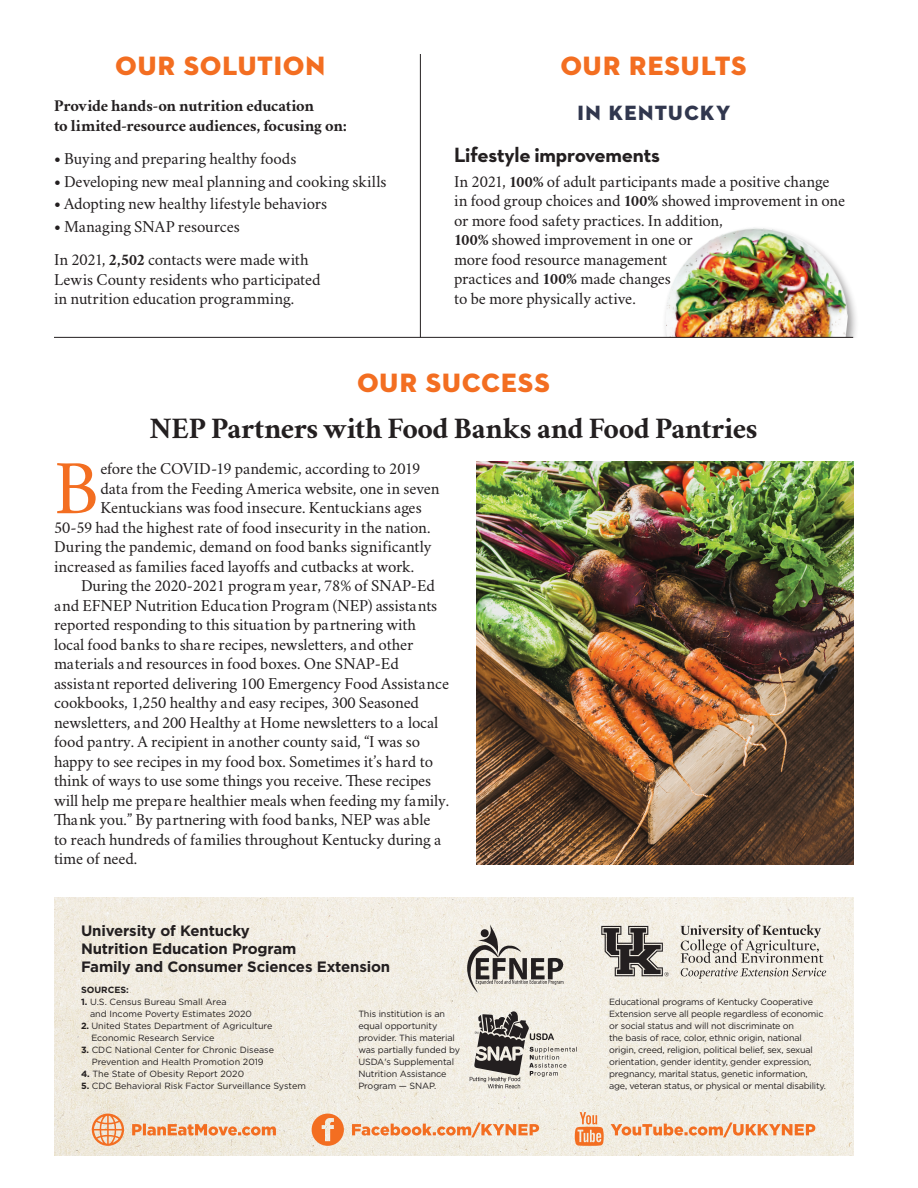
<style>
.page{position:relative;width:918px;height:1188px;background:#fff}
.page>*{position:absolute;margin:0;border:0;box-sizing:border-box;transform-origin:0 0}
.Body{font:75.45px "Crimson";color:#f36e21}
.Headline{font:700 30px "Crimson";letter-spacing:-.015em;color:#231f20}
.Section_Heading{font:27px "Neutraface 2 Display Titling";letter-spacing:.04em;color:#f36e21}
.Subhead{font:700 21px "Neutraface 2 Text";letter-spacing:-.015em;color:#231f20}
.Body_Front{font:21px "Neutraface 2 Display Titling";letter-spacing:.07em;color:#31374e}
.Body-2{font:16.5px/19.5px "Crimson";letter-spacing:-.01em;color:#231f20}
.Body_Front-2{font:16.5px/19.5px "Crimson";letter-spacing:-.01em;color:#231f20}
.Body_Front-3{font:700 16.5px/19.5px "Crimson";letter-spacing:-.01em;color:#231f20}
.Credit_box_heading{font:700 15px "Gotham";letter-spacing:-.01em;color:#231f20}
.Sources{font:9px/12px "Gotham";letter-spacing:-.02em;color:#231f20}
.Sources-2{font:9px/12px "Gotham";color:#231f20}
.Sources-3{font:700 9px "Gotham";color:#231f20}
.s1{font-weight:700}
</style>
<div class="page">
<img style="left:54px;top:897px;width:799px;height:259px">
<img style="left:663px;top:227px;width:193px;height:110px">
<hr style="left:420px;top:54px;width:1px;height:283px;background:#231f20">
<hr style="left:54px;top:337px;width:799px;height:1px;background:#231f20">
<svg style="left:601px;top:926px;width:68px;height:50px;background:#8d8984"></svg>
<svg style="left:680px;top:924px;width:146px;height:55px;background:#cfcbc3"></svg>
<svg style="left:312px;top:1114px;width:32px;height:32px"></svg>
<svg style="left:352px;top:1123px;width:187px;height:14px;background:#f1b791"></svg>
<svg style="left:132px;top:1124px;width:144px;height:12px;background:#f0ab7e"></svg>
<svg style="left:92px;top:1114px;width:32px;height:32px"></svg>
<svg style="left:611px;top:1123px;width:204px;height:14px;background:#f1b891"></svg>
<svg style="left:575px;top:1112px;width:29px;height:34px"></svg>
<svg style="left:470px;top:1011px;width:107px;height:77px;background:#b7b3ac"></svg>
<svg style="left:467px;top:924px;width:96px;height:68px;background:#bebab3"></svg>
<img style="left:476px;top:462px;width:377px;height:402px">
<p class="Section_Heading" style="left:115px;top:49px;width:211px">OUR SOLUTION</p>
<p class="Section_Heading" style="left:561px;top:49px;width:187px">OUR RESULTS</p>
<p class="Body_Front-3" style="left:54px;top:96px;width:295px">Provide hands-on nutrition education<br>to limited-resource audiences, focusing on:</p>
<p class="Body_Front-2" style="left:54px;top:148px;width:244px"><span class="s1">•</span> Buying and preparing healthy foods</p>
<p class="Body_Front-2" style="left:54px;top:170px;width:334px"><span class="s1">•</span> Developing new meal planning and cooking skills</p>
<p class="Body_Front-2" style="left:54px;top:193px;width:275px"><span class="s1">•</span> Adopting new healthy lifestyle behaviors</p>
<p class="Body_Front-2" style="left:54px;top:216px;width:187px"><span class="s1">•</span> Managing SNAP resources</p>
<p class="Body_Front-2" style="left:54px;top:249px;width:268px">In 2021, <span class="s1">2,502</span> contacts were made with<br>Lewis County residents who participated in nutrition education programming.</p>
<p class="Body_Front" style="left:577px;top:99px;width:154px">IN KENTUCKY</p>
<p class="Subhead" style="left:454px;top:142px;width:207px">Lifestyle improvements</p>
<p class="Body_Front-2" style="left:454px;top:171px;width:393px">In 2021, <span class="s1">100%</span> of adult participants made a positive change in food group choices and <span class="s1">100%</span> showed improvement in one or more food safety practices. In addition,<br><span class="s1">100%</span> showed improvement in one or<br>more food resource management<br>practices and <span class="s1">100%</span> made changes<br>to be more physically active.</p>
<p class="Section_Heading" style="left:357px;top:366px;width:194px">OUR SUCCESS</p>
<p class="Headline" style="left:149px;top:406px;width:610px">NEP Partners with Food Banks and Food Pantries</p>
<p class="Body" style="left:54px;top:437px;width:46px">B</p>
<p class="Body-2" style="left:100px;top:458px;width:321px">efore the COVID-19 pandemic, according to 2019</p>
<p class="Body-2" style="left:100px;top:477px;width:341px">data from the Feeding America website, one in seven</p>
<p class="Body-2" style="left:100px;top:497px;width:323px">Kentuckians was food insecure. Kentuckians ages</p>
<p class="Body-2" style="left:54px;top:516px;width:378px">50-59 had the highest rate of food insecurity in the nation.</p>
<p class="Body-2" style="left:54px;top:536px;width:379px">During the pandemic, demand on food banks significantly</p>
<p class="Body-2" style="left:54px;top:555px;width:362px">increased as families faced layoffs and cutbacks at work.</p>
<p class="Body-2" style="left:54px;top:575px;width:397px;text-indent:27px">During the 2020-2021 program year, 78% of SNAP-Ed and EFNEP Nutrition Education Program (NEP) assistants reported responding to this situation by partnering with local food banks to share recipes, newsletters, and other materials and resources in food boxes. One SNAP-Ed assistant reported delivering 100 Emergency Food Assistance cookbooks, 1,250 healthy and easy recipes, 300 Seasoned newsletters, and 200 Healthy at Home newsletters to a local food pantry. A recipient in another county said, “I was so happy to see recipes in my food box. Sometimes it’s hard to think of ways to use some things you receive. These recipes will help me prepare healthier meals when feeding my family.<br>Thank you.” By partnering with food banks, NEP was able<br>to reach hundreds of families throughout Kentucky during a time of need.</p>
<p class="Credit_box_heading" style="left:81px;top:921px;width:170px">University of Kentucky</p>
<p class="Credit_box_heading" style="left:81px;top:939px;width:217px">Nutrition Education Program</p>
<p class="Credit_box_heading" style="left:81px;top:957px;width:311px">Family and Consumer Sciences Extension</p>
<p class="Sources" style="left:358px;top:1007px;width:103px">This institution is an equal opportunity provider. This material was partially funded by<br>USDA's Supplemental<br>Nutrition Assistance<br>Program — SNAP.</p>
<p class="Sources-3" style="left:81px;top:984px;width:49px">SOURCES:</p>
<p class="Sources-2" style="left:90px;top:996px;width:163px;text-indent:-9px"><span class="s1">1.</span> U.S. Census Bureau Small Area<br>and Income Poverty Estimates 2020</p>
<p class="Sources-2" style="left:91px;top:1020px;width:183px;text-indent:-10px"><span class="s1">2.</span> United States Department of Agriculture<br>Economic Research Service</p>
<p class="Sources-2" style="left:81px;top:1044px;width:195px;text-align:center"><span class="s1">3.</span> CDC National Center for Chronic Disease<br>Prevention and Health Promotion 2019</p>
<p class="Sources-2" style="left:81px;top:1068px;width:165px"><span class="s1">4.</span> The State of Obesity Report 2020</p>
<p class="Sources-2" style="left:81px;top:1080px;width:226px"><span class="s1">5.</span> CDC Behavioral Risk Factor Surveillance System</p>
<p class="Sources" style="left:609px;top:996px;width:219px">Educational programs of Kentucky Cooperative Extension serve all people regardless of economic or social status and will not discriminate on<br>the basis of race, color, ethnic origin, national origin, creed, religion, political belief, sex, sexual orientation, gender identity, gender expression, pregnancy, marital status, genetic information, age, veteran status, or physical or mental disability.</p>
</div>
